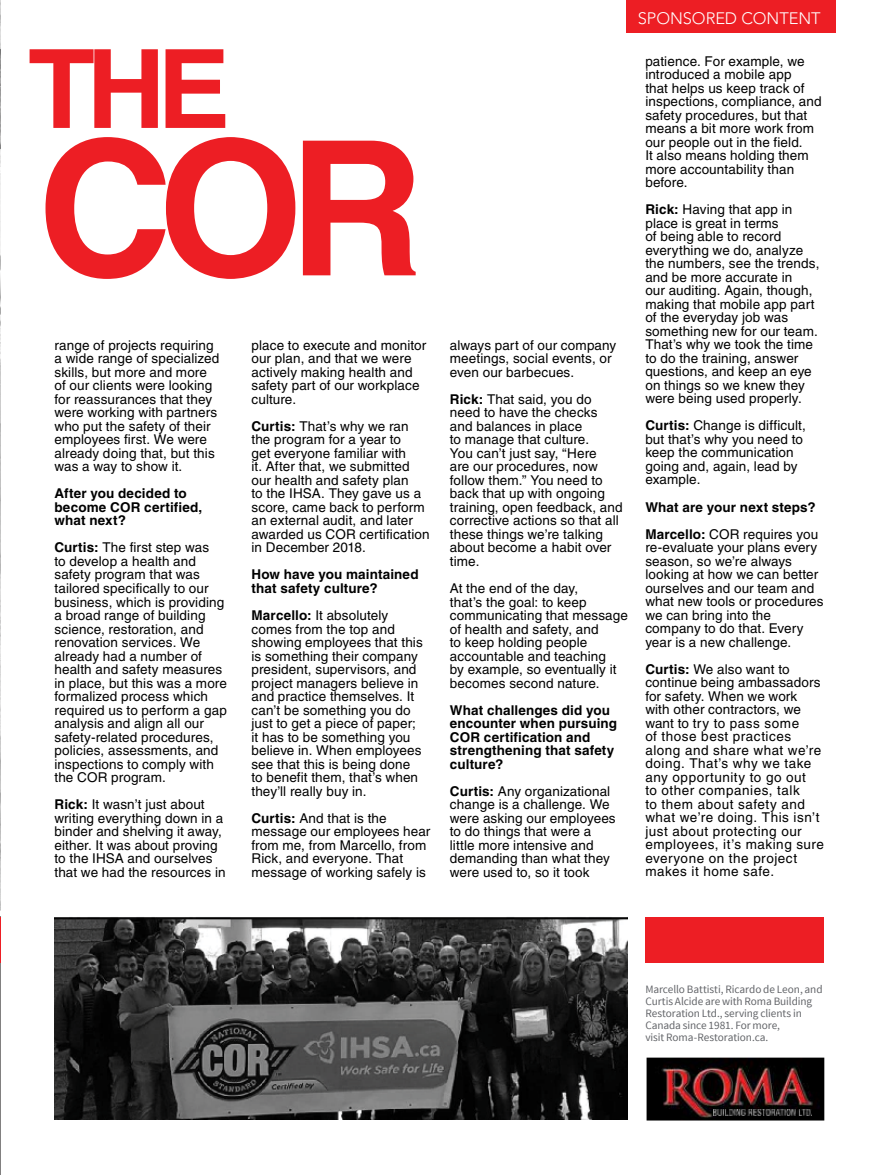
<style>
.page{position:relative;width:878px;height:1175px;background:#fff}
.page>*{position:absolute;margin:0;border:0;box-sizing:border-box;transform-origin:0 0}
.t1{font:700 187.5px "Helvetica";color:#ed1e24}
.t2{font:700 109.5px "Helvetica";color:#ed1e24}
.t3{font:300 16.5px "Avenir";letter-spacing:-.005em;color:#fff}
.t4{font:13.5px/13.5px "Helvetica";letter-spacing:.01em;color:#000}
.t5{font:13.5px/13.5px "Helvetica";letter-spacing:.035em;color:#000}
.t6{font:700 13.5px/13.5px "Helvetica";letter-spacing:.01em;color:#000}
.t7{font:11.25px/12px "Source Sans Pro";letter-spacing:-.005em;color:#636569}
.s1{font-weight:700}
.s2{font-weight:400}
</style>
<div class="page">
<hr style="left:0;top:917px;width:1px;height:257px;background:#818080">
<hr style="left:0;top:916px;width:1px;height:46px;background:#ed1e24">
<img style="left:54px;top:917px;width:573px;height:202px">
<img style="left:0;top:1px;width:1px;height:909px">
<div style="left:626px;top:0;width:209px;height:32px;background:#ed1e24"></div>
<img style="left:646px;top:1057px;width:178px;height:63px">
<img style="left:713px;top:1109px;width:98px;height:6px">
<img style="left:0;top:50px;width:1px;height:98px">
<div style="left:645px;top:917px;width:179px;height:45px;background:#ed1e24"></div>
<h2 class="t2" style="left:28px;top:23px;width:204px">THE</h2>
<h1 class="t1" style="left:37px;top:95px;width:388px">COR</h1>
<p class="t4" style="left:54px;top:338px;width:166px">range of projects requiring a wide range of specialized skills, but more and more of our clients were looking for reassurances that they were working with partners who put the safety of their employees first. We were already doing that, but this was a way to show it.</p>
<p class="t6" style="left:54px;top:487px;width:149px">After you decided to become COR certified, what next?</p>
<p class="t4" style="left:54px;top:541px;width:174px"><span class="s1">Curtis:</span> The first step was<br>to develop a health and safety program that was tailored specifically to our business, which is providing a broad range of building science, restoration, and renovation services. We already had a number of health and safety measures in place, but this was a more formalized process which required us to perform a gap analysis and align all our safety-related procedures, policies, assessments, and inspections to comply with the COR program.</p>
<p class="t4" style="left:54px;top:797px;width:173px"><span class="s1">Rick:</span> It wasn’t just about writing everything down in a binder and shelving it away, either. It was about proving to the IHSA and ourselves that we had the resources in</p>
<p class="t4" style="left:251px;top:338px;width:176px">place to execute and monitor our plan, and that we were actively making health and safety part of our workplace culture.</p>
<p class="t4" style="left:251px;top:419px;width:180px"><span class="s1">Curtis:</span> That’s why we ran the program for a year to<br>get everyone familiar with<br>it. After that, we submitted our health and safety plan<br>to the IHSA. They gave us a score, came back to perform an external audit, and later awarded us COR certification in December 2018.</p>
<p class="t6" style="left:251px;top:568px;width:169px">How have you maintained that safety culture?</p>
<p class="t4" style="left:251px;top:608px;width:173px"><span class="s1">Marcello:</span> It absolutely comes from the top and showing employees that this is something their company president, supervisors, and project managers believe in and practice themselves. It can’t be something you do just to get a piece of paper; it has to be something you believe in. When employees see that this is being done to benefit them, that’s when they’ll really buy in.</p>
<p class="t4" style="left:251px;top:811px;width:180px"><span class="s1">Curtis:</span> And that is the message our employees hear from me, from Marcello, from<br>Rick, and everyone. That message of working safely is</p>
<p class="t3" style="left:637px;top:9px;width:184px">SPONSORED CONTENT</p>
<p class="t4" style="left:450px;top:338px;width:168px">always part of our company meetings, social events, or even our barbecues.</p>
<p class="t4" style="left:450px;top:392px;width:174px"><span class="s1">Rick:</span> That said, you do need to have the checks and balances in place<br>to manage that culture.<br>You can’t just say, “Here<br>are our procedures, now follow them.” You need to back that up with ongoing training, open feedback, and corrective actions so that all these things we’re talking about become a habit over time.</p>
<p class="t4" style="left:450px;top:581px;width:179px">At the end of the day,<br>that’s the goal: to keep communicating that message of health and safety, and<br>to keep holding people accountable and teaching<br>by example, so eventually it becomes second nature.</p>
<p class="t6" style="left:450px;top:703px;width:169px">What challenges did you encounter when pursuing<br>COR certification and strengthening that safety culture?</p>
<p class="t4" style="left:450px;top:784px;width:167px"><span class="s1">Curtis:</span> Any organizational change is a challenge. We were asking our employees to do things that were a little more intensive and demanding than what they were used to, so it took</p>
<p class="t4" style="left:645px;top:54px;width:178px">patience. For example, we introduced a mobile app<br>that helps us keep track of inspections, compliance, and safety procedures, but that means a bit more work from our people out in the field.<br>It also means holding them more accountability than before.</p>
<p class="t4" style="left:645px;top:203px;width:175px"><span class="s1">Rick:</span> Having that app in place is great in terms<br>of being able to record everything we do, analyze the numbers, see the trends, and be more accurate in<br>our auditing. Again, though, making that mobile app part of the everyday job was something new for our team.<br>That’s why we took the time to do the training, answer questions, and keep an eye on things so we knew they were being used properly.</p>
<p class="t4" style="left:645px;top:419px;width:162px"><span class="s1">Curtis:</span> Change is difficult, but that’s why you need to keep the communication going and, again, lead by example.</p>
<p class="t6" style="left:645px;top:493px;width:174px;line-height:27px">What are your next steps?<br>Marcello: <span class="s2">COR requires you</span></p>
<p class="t4" style="left:645px;top:540px;width:180px">re-evaluate your plans every season, so we’re always looking at how we can better ourselves and our team and what new tools or procedures we can bring into the company to do that. Every year is a new challenge.</p>
<p class="t5" style="left:645px;top:662px;width:180px"><span class="s1">Curtis:</span> We also want to continue being ambassadors for safety. When we work with other contractors, we want to try to pass some<br>of those best practices along and share what we’re doing. That’s why we take any opportunity to go out<br>to other companies, talk<br>to them about safety and what we’re doing. This isn’t just about protecting our employees, it’s making sure everyone on the project makes it home safe.</p>
<p class="t7" style="left:645px;top:983px;width:179px">Marcello Battisti, Ricardo de Leon, and Curtis Alcide are with Roma Building Restoration Ltd., serving clients in Canada since 1981. For more,<br>visit Roma-Restoration.ca.</p>
</div>
